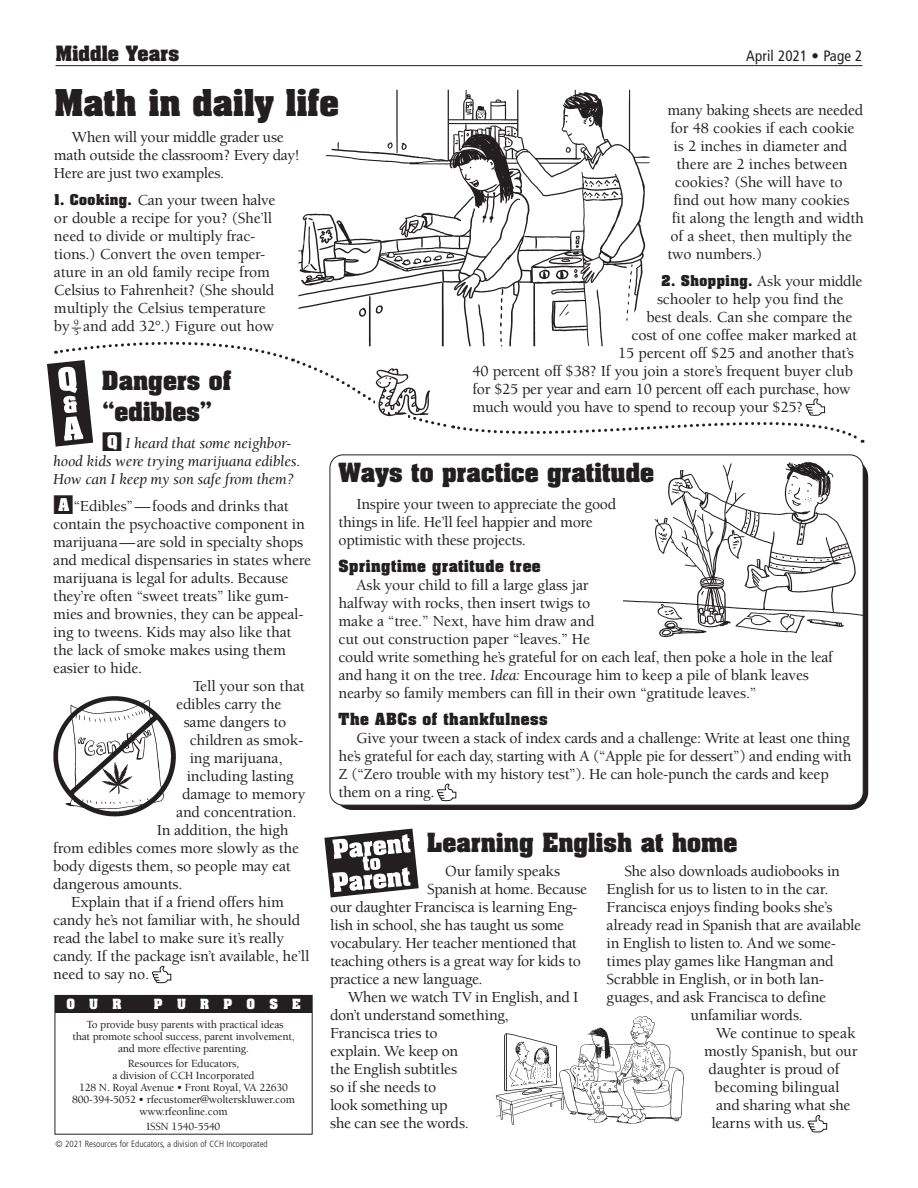
<style>
.page{position:relative;width:918px;height:1188px;background:#fff}
.page>*{position:absolute;margin:0;border:0;box-sizing:border-box;transform-origin:0 0}
.t1{font:700 31.5px "Aachen";color:#231f20}
.t2{font:700 22.5px/31.5px "Aachen";color:#231f20}
.t3{font:700 18px "Aachen";color:#231f20}
.t4{font:500 15.75px/18px "Berkeley Std";letter-spacing:-.01em;color:#231f20}
.t5{font:italic 15.75px/18px "Berkeley Std";letter-spacing:-.01em;color:#231f20}
.t6{font:condensed 15px "Frutiger LT Pro";letter-spacing:.01em;color:#231f20}
.t7{font:700 14.25px "Aachen";letter-spacing:.035em;color:#231f20}
.t8{font:700 12px "Aachen";letter-spacing:1.195em;color:#fff}
.t9{font:500 11.25px/12px "Berkeley Std";letter-spacing:-.015em;color:#231f20;text-align:center}
.t10{font:300 condensed 9px "Frutiger LT Pro";color:#231f20}
.s1{font-family:"Aachen";font-weight:700;font-size:12.75px}
.s2{font-size:13.35px}
.s3{font-family:"Aachen";font-weight:700;font-style:normal;font-size:15px;color:#fff}
.s4{font-family:"Aachen";font-weight:700;font-size:15px;color:#fff}
.s5{font-weight:400;font-style:italic}
</style>
<div class="page">
<div style="left:55px;top:995px;width:257px;height:18px;background:#231f20"></div>
<hr style="left:56px;top:65px;width:806px;height:1px;background:#231f20">
<svg style="left:329px;top:454px;width:535px;height:352px"></svg>
<svg style="left:437px;top:783px;width:19px;height:19px"></svg>
<svg style="left:152px;top:965px;width:19px;height:19px"></svg>
<svg style="left:808px;top:1114px;width:19px;height:19px"></svg>
<svg style="left:324px;top:829px;width:95px;height:68px"></svg>
<svg style="left:47px;top:341px;width:817px;height:106px"></svg>
<img style="left:298px;top:90px;width:352px;height:256px">
<img style="left:624px;top:454px;width:245px;height:187px">
<img style="left:495px;top:1016px;width:189px;height:109px">
<img style="left:53px;top:696px;width:123px;height:121px">
<img style="left:370px;top:368px;width:66px;height:48px">
<h1 class="t3" style="left:56px;top:40px;width:125px">Middle Years</h1>
<h1 class="t6" style="left:746px;top:47px;width:118px">April 2021 • Page 2</h1>
<p class="t4" style="left:668px;top:101px;width:197px">many baking sheets are needed</p>
<p class="t4" style="left:670px;top:119px;width:186px">for 48 cookies if each cookie</p>
<p class="t4" style="left:673px;top:137px;width:175px">is 2 inches in diameter and</p>
<p class="t4" style="left:676px;top:155px;width:173px">there are 2 inches between</p>
<p class="t4" style="left:675px;top:173px;width:169px">cookies? (She will have to</p>
<p class="t4" style="left:673px;top:191px;width:178px">find out how many cookies</p>
<p class="t4" style="left:672px;top:209px;width:194px">fit along the length and width</p>
<p class="t4" style="left:670px;top:227px;width:183px">of a sheet, then multiply the</p>
<p class="t4" style="left:668px;top:245px;width:96px">two numbers.)</p>
<p class="t4" style="left:662px;top:272px;width:203px"><span class="s1">2. Shopping.</span> Ask your middle</p>
<p class="t4" style="left:657px;top:290px;width:188px">schooler to help you find the</p>
<p class="t4" style="left:646px;top:308px;width:208px">best deals. Can she compare the</p>
<p class="t4" style="left:632px;top:326px;width:227px">cost of one coffee maker marked at</p>
<p class="t4" style="left:618px;top:344px;width:237px">15 percent off $25 and another that’s</p>
<p class="t4" style="left:473px;top:362px;width:382px">40 percent off $38? If you join a store’s frequent buyer club</p>
<p class="t4" style="left:473px;top:380px;width:380px">for $25 per year and earn 10 percent off each purchase, how</p>
<p class="t4" style="left:473px;top:398px;width:332px">much would you have to spend to recoup your $25?</p>
<h2 class="t1" style="left:54px;top:80px;width:286px">Math in daily life</h2>
<p class="t4" style="left:54px;top:128px;width:248px;text-indent:18px">When will your middle grader use math outside the classroom? Every day!<br>Here are just two examples.</p>
<p class="t4" style="left:54px;top:191px;width:223px"><span class="s1">1. Cooking.</span> Can your tween halve or double a recipe for you? (She’ll need to divide or multiply frac&shy;tions.) Convert the oven temper&shy;ature in an old family recipe from Celsius to Fahrenheit? (She should multiply the Celsius temperature by <sup>9</sup><span class="s2">–</span><sub>5</sub> and add 32°.) Figure out how</p>
<p class="t2" style="left:102px;top:364px;width:131px">Dangers of “edibles”</p>
<p class="t5" style="left:53px;top:434px;width:249px;text-indent:49px">■<span class="s3">Q</span> I heard that some neighbor&shy;hood kids were trying marijuana edibles.<br>How can I keep my son safe from them?</p>
<p class="t4" style="left:53px;top:497px;width:237px">■<span class="s4">A</span> “Edibles”—foods and drinks that</p>
<p class="t4" style="left:53px;top:515px;width:253px">contain the psychoactive component in</p>
<p class="t4" style="left:53px;top:533px;width:252px">marijuana—are sold in specialty shops</p>
<p class="t4" style="left:53px;top:551px;width:260px">and medical dispensaries in states where</p>
<p class="t4" style="left:53px;top:569px;width:237px">marijuana is legal for adults. Because</p>
<p class="t4" style="left:53px;top:587px;width:237px">they’re often “sweet treats” like gum-</p>
<p class="t4" style="left:53px;top:605px;width:252px">mies and brownies, they can be appeal-</p>
<p class="t4" style="left:53px;top:623px;width:240px">ing to tweens. Kids may also like that</p>
<p class="t4" style="left:53px;top:641px;width:234px">the lack of smoke makes using them</p>
<p class="t4" style="left:53px;top:659px;width:91px">easier to hide.</p>
<p class="t4" style="left:193px;top:677px;width:114px">Tell your son that</p>
<p class="t4" style="left:176px;top:695px;width:107px">edibles carry the</p>
<p class="t4" style="left:184px;top:713px;width:104px">same dangers to</p>
<p class="t4" style="left:190px;top:731px;width:115px">children as smok-</p>
<p class="t4" style="left:190px;top:749px;width:94px">ing marijuana,</p>
<p class="t4" style="left:187px;top:767px;width:109px">including lasting</p>
<p class="t4" style="left:182px;top:785px;width:125px">damage to memory</p>
<p class="t4" style="left:176px;top:803px;width:122px">and concentration.</p>
<p class="t4" style="left:157px;top:821px;width:133px">In addition, the high</p>
<p class="t4" style="left:53px;top:839px;width:247px">from edibles comes more slowly as the</p>
<p class="t4" style="left:53px;top:857px;width:239px">body digests them, so people may eat</p>
<p class="t4" style="left:53px;top:875px;width:131px">dangerous amounts.</p>
<p class="t4" style="left:71px;top:893px;width:214px">Explain that if a friend offers him</p>
<p class="t4" style="left:53px;top:911px;width:248px">candy he’s not familiar with, he should</p>
<p class="t4" style="left:53px;top:929px;width:232px">read the label to make sure it’s really</p>
<p class="t4" style="left:53px;top:947px;width:258px">candy. If the package isn’t available, he’ll</p>
<p class="t4" style="left:53px;top:965px;width:98px">need to say no.</p>
<p class="t2" style="left:339px;top:456px;width:317px">Ways to practice gratitude</p>
<p class="t4" style="left:339px;top:495px;width:279px;text-indent:18px">Inspire your tween to appreciate the good things in life. He’ll feel happier and more optimistic with these projects.</p>
<p class="t7" style="left:339px;top:556px;width:204px">Springtime gratitude tree</p>
<p class="t4" style="left:339px;top:576px;width:496px;text-indent:18px">Ask your child to fill a large glass jar<br>halfway with rocks, then insert twigs to<br>make a “tree.” Next, have him draw and<br>cut out construction paper “leaves.” He<br>could write something he’s grateful for on each leaf, then poke a hole in the leaf and hang it on the tree. <span class="s5">Idea:</span> Encourage him to keep a pile of blank leaves nearby so family members can fill in their own “gratitude leaves.”</p>
<p class="t7" style="left:339px;top:709px;width:211px">The ABCs of thankfulness</p>
<p class="t4" style="left:339px;top:729px;width:515px;text-indent:18px">Give your tween a stack of index cards and a challenge: Write at least one thing he’s grateful for each day, starting with A (“Apple pie for dessert”) and ending with Z (“Zero trouble with my history test”). He can hole-punch the cards and keep them on a ring.</p>
<p class="t2" style="left:427px;top:826px;width:312px">Learning English at home</p>
<p class="t4" style="left:445px;top:863px;width:117px">Our family speaks</p>
<p class="t4" style="left:427px;top:881px;width:162px">Spanish at home. Because</p>
<p class="t4" style="left:330px;top:899px;width:249px">our daughter Francisca is learning Eng-</p>
<p class="t4" style="left:330px;top:917px;width:236px">lish in school, she has taught us some</p>
<p class="t4" style="left:330px;top:935px;width:248px">vocabulary. Her teacher mentioned that</p>
<p class="t4" style="left:330px;top:953px;width:252px">teaching others is a great way for kids to</p>
<p class="t4" style="left:330px;top:971px;width:154px">practice a new language.</p>
<p class="t4" style="left:348px;top:989px;width:232px">When we watch TV in English, and I</p>
<p class="t4" style="left:330px;top:1007px;width:180px">don’t understand something,</p>
<p class="t4" style="left:330px;top:1025px;width:109px">Francisca tries to</p>
<p class="t4" style="left:330px;top:1043px;width:129px">explain. We keep on</p>
<p class="t4" style="left:330px;top:1061px;width:129px">the English subtitles</p>
<p class="t4" style="left:330px;top:1079px;width:108px">so if she needs to</p>
<p class="t4" style="left:330px;top:1097px;width:119px">look something up</p>
<p class="t4" style="left:330px;top:1115px;width:140px">she can see the words.</p>
<p class="t4" style="left:625px;top:863px;width:217px">She also downloads audiobooks in</p>
<p class="t4" style="left:607px;top:881px;width:224px">English for us to listen to in the car.</p>
<p class="t4" style="left:607px;top:899px;width:228px">Francisca enjoys finding books she’s</p>
<p class="t4" style="left:607px;top:917px;width:256px">already read in Spanish that are available</p>
<p class="t4" style="left:607px;top:935px;width:231px">in English to listen to. And we some-</p>
<p class="t4" style="left:607px;top:953px;width:229px">times play games like Hangman and</p>
<p class="t4" style="left:607px;top:971px;width:219px">Scrabble in English, or in both lan-</p>
<p class="t4" style="left:607px;top:989px;width:221px">guages, and ask Francisca to define</p>
<p class="t4" style="left:691px;top:1007px;width:114px">unfamiliar words.</p>
<p class="t4" style="left:716px;top:1025px;width:141px">We continue to speak</p>
<p class="t4" style="left:704px;top:1043px;width:155px">mostly Spanish, but our</p>
<p class="t4" style="left:709px;top:1061px;width:132px">daughter is proud of</p>
<p class="t4" style="left:715px;top:1079px;width:127px">becoming bilingual</p>
<p class="t4" style="left:716px;top:1097px;width:136px">and sharing what she</p>
<p class="t4" style="left:712px;top:1115px;width:95px">learns with us.</p>
<p class="t8" style="left:66px;top:996px;width:57px">OUR</p>
<p class="t8" style="left:154px;top:996px;width:148px">PURPOSE</p>
<p class="t9" style="left:72px;top:1018px;width:224px">To provide busy parents with practical ideas<br>that promote school success, parent involvement, and more effective parenting.</p>
<p class="t9" style="left:72px;top:1057px;width:224px">Resources for Educators,<br>a division of CCH Incorporated<br>128 N. Royal Avenue • Front Royal, VA 22630<br>800-394-5052 • rfecustomer@wolterskluwer.com www.rfeonline.com</p>
<p class="t9" style="left:147px;top:1120px;width:75px">ISSN 1540-5540</p>
<p class="t10" style="left:56px;top:1138px;width:214px">© 2021 Resources for Educators, a division of CCH Incorporated</p>
</div>
